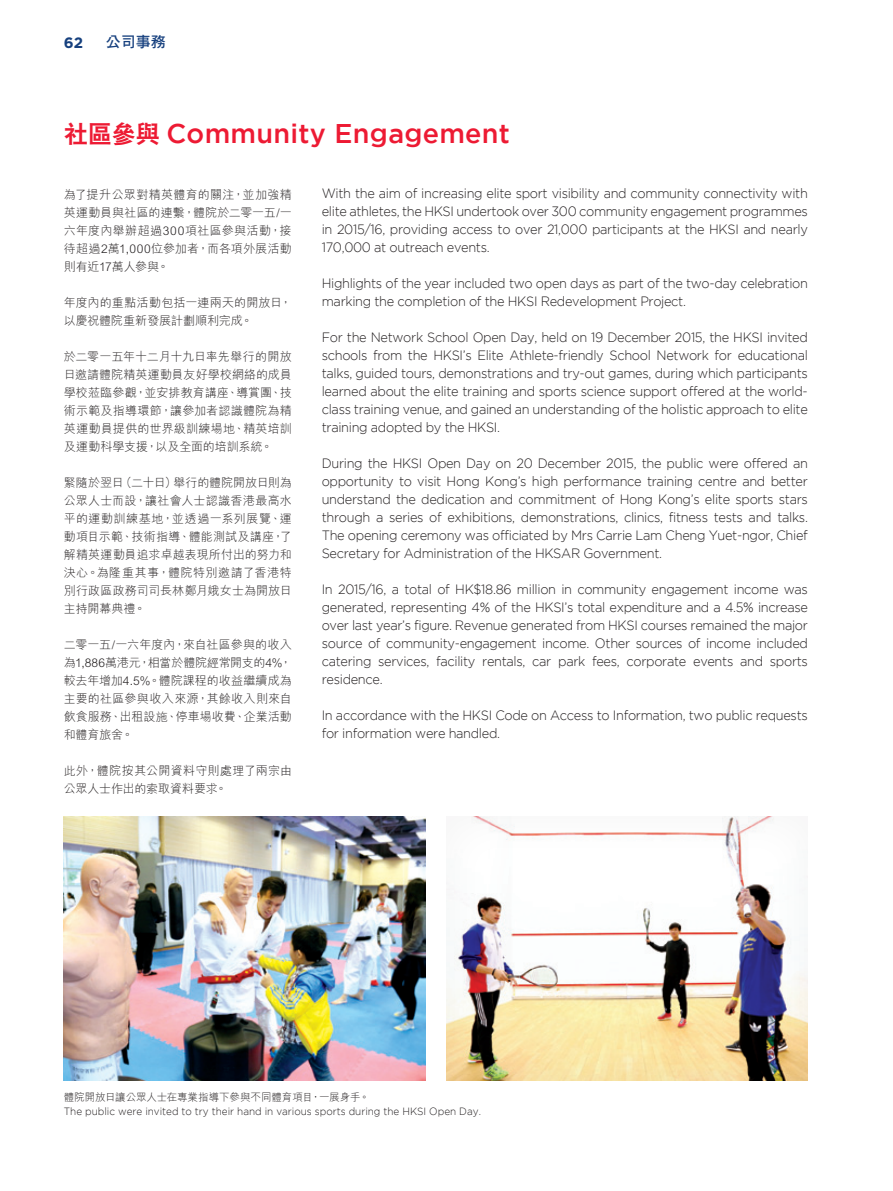
<style>
.page{position:relative;width:893px;height:1191px;background:#fff}
.page>*{position:absolute;margin:0;border:0;box-sizing:border-box;transform-origin:0 0}
.t1{font:500 27px "Gotham";letter-spacing:.01em;color:#ed1a33}
.t2{font:15px "DF Hei Bd HK BF";color:#16407e}
.t3{font:700 15px "Gotham";color:#16407e}
.t4{font:300 13.5px/18px "Gotham";letter-spacing:-.025em;color:#231f20;text-align:justify;scale:.95 1}
.t5{font:300 12px/18px "M Hei HK";letter-spacing:.01em;color:#231f20;text-align:justify}
.t6{font:300 10.5px "Gotham";color:#231f20;scale:.95 1}
.t7{font:300 10.5px "M Hei HK";letter-spacing:-.005em;color:#231f20}
.s1{font-family:"C Hei 2 HK";font-weight:800;font-size:24px}
</style>
<div class="page">
<img style="left:64px;top:816px;width:361px;height:265px">
<div style="left:446px;top:816px;width:363px;height:265px;background:#231f20;opacity:.05"></div>
<p class="t3" style="left:64px;top:33px;width:21px">62</p>
<p class="t2" style="left:106px;top:34px;width:61px">公司事務</p>
<p class="t1" style="left:64px;top:118px;width:448px"><span class="s1">社區參與</span> Community Engagement</p>
<p class="t5" style="left:64px;top:185px;width:230px">為了提升公眾對精英體育的關注，並加強精英運動員與社區的連繫，體院於二零一五/一六年度內舉辦超過300項社區參與活動，接待超過2萬1,000位參加者，而各項外展活動則有近17萬人參與。</p>
<p class="t5" style="left:64px;top:293px;width:230px">年度內的重點活動包括一連兩天的開放日，以慶祝體院重新發展計劃順利完成。</p>
<p class="t5" style="left:64px;top:347px;width:230px">於二零一五年十二月十九日率先舉行的開放日邀請體院精英運動員友好學校網絡的成員學校蒞臨參觀，並安排教育講座、導賞團、技術示範及指導環節，讓參加者認識體院為精英運動員提供的世界級訓練場地、精英培訓及運動科學支援，以及全面的培訓系統。</p>
<p class="t5" style="left:64px;top:473px;width:230px">緊隨於翌日（二十日）舉行的體院開放日則為公眾人士而設，讓社會人士認識香港最高水平的運動訓練基地，並透過一系列展覽、運動項目示範、技術指導、體能測試及講座，了解精英運動員追求卓越表現所付出的努力和決心。為隆重其事，體院特別邀請了香港特別行政區政務司司長林鄭月娥女士為開放日主持開幕典禮。</p>
<p class="t5" style="left:64px;top:635px;width:230px">二零一五/一六年度內，來自社區參與的收入為1,886萬港元，相當於體院經常開支的4%，較去年增加4.5%。體院課程的收益繼續成為主要的社區參與收入來源，其餘收入則來自飲食服務、出租設施、停車場收費、企業活動和體育旅舍。</p>
<p class="t5" style="left:64px;top:761px;width:230px">此外，體院按其公開資料守則處理了兩宗由公眾人士作出的索取資料要求。</p>
<p class="t4" style="left:322px;top:184px;width:513px">With the aim of increasing elite sport visibility and community connectivity with elite athletes, the HKSI undertook over 300 community engagement programmes in 2015/16, providing access to over 21,000 participants at the HKSI and nearly 170,000 at outreach events.</p>
<p class="t4" style="left:322px;top:274px;width:513px">Highlights of the year included two open days as part of the two-day celebration marking the completion of the HKSI Redevelopment Project.</p>
<p class="t4" style="left:322px;top:328px;width:513px">For the Network School Open Day, held on 19 December 2015, the HKSI invited schools from the HKSI’s Elite Athlete-friendly School Network for educational talks, guided tours, demonstrations and try-out games, during which participants learned about the elite training and sports science support offered at the world&shy;class training venue, and gained an understanding of the holistic approach to elite training adopted by the HKSI.</p>
<p class="t4" style="left:322px;top:454px;width:513px">During the HKSI Open Day on 20 December 2015, the public were offered an opportunity to visit Hong Kong’s high performance training centre and better understand the dedication and commitment of Hong Kong’s elite sports stars through a series of exhibitions, demonstrations, clinics, fitness tests and talks.<br>The opening ceremony was officiated by Mrs Carrie Lam Cheng Yuet-ngor, Chief Secretary for Administration of the HKSAR Government.</p>
<p class="t4" style="left:322px;top:580px;width:513px">In 2015/16, a total of HK$18.86 million in community engagement income was generated, representing 4% of the HKSI’s total expenditure and a 4.5% increase over last year’s figure. Revenue generated from HKSI courses remained the major source of community-engagement income. Other sources of income included catering services, facility rentals, car park fees, corporate events and sports residence.</p>
<p class="t4" style="left:322px;top:706px;width:513px">In accordance with the HKSI Code on Access to Information, two public requests for information were handled.</p>
<p class="t7" style="left:64px;top:1090px;width:307px">體院開放日讓公眾人士在專業指導下參與不同體育項目，一展身手。</p>
<p class="t6" style="left:64px;top:1105px;width:441px">The public were invited to try their hand in various sports during the HKSI Open Day.</p>
</div>
